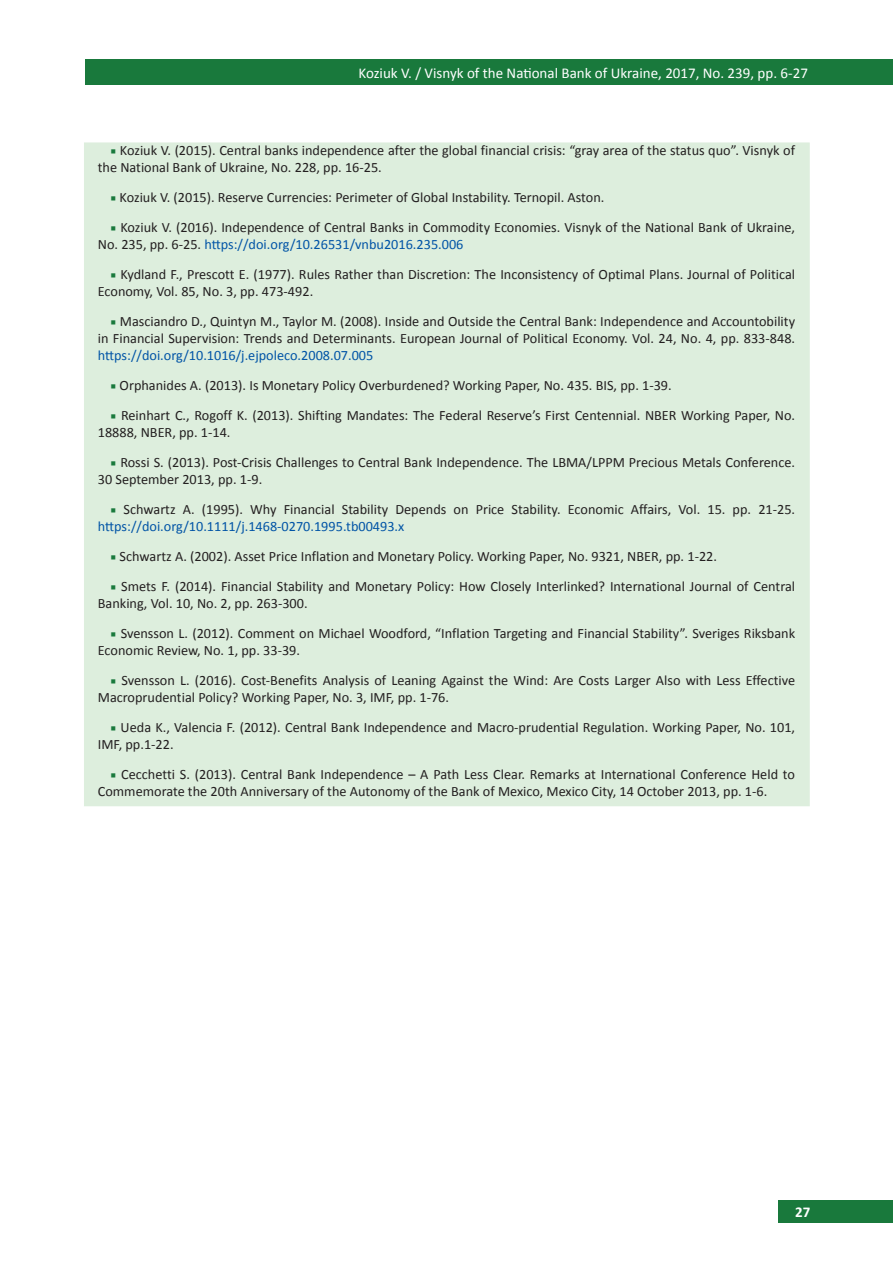
<style>
.page{position:relative;width:893px;height:1263px;background:#fff}
.page>*{position:absolute;margin:0;border:0;box-sizing:border-box;transform-origin:0 0}
.t1{font:15px "Calibri";color:#fff}
.t2{font:700 15px "Calibri";color:#fff}
.t3{font:14.25px/17.1px "Calibri";color:#231f20}
.t4{font:14.25px "Calibri";color:#0154a6}
.s1{font-family:"Minion Pro";color:#19793c}
.s2{color:#0154a6}
</style>
<div class="page">
<div style="left:778px;top:1200px;width:115px;height:23px;background:#19793c"></div>
<div style="left:85px;top:60px;width:808px;height:25px;background:#19793c"></div>
<div style="left:84px;top:142px;width:726px;height:664px;background:#ded"></div>
<p class="t1" style="left:358px;top:63px;width:451px">Koziuk V. / Visnyk of the National Bank of Ukraine, 2017, No. 239, pp. 6-27</p>
<p class="t3" style="left:98px;top:142px;width:699px;text-indent:13px"><span class="s1">■</span> Koziuk V. (2015). Central banks independence after the global financial crisis: “gray area of the status quo”. Visnyk of the National Bank of Ukraine, No. 228, pp. 16-25.</p>
<p class="t3" style="left:111px;top:189px;width:495px"><span class="s1">■</span> Koziuk V. (2015). Reserve Currencies: Perimeter of Global Instability. Ternopil. Aston.</p>
<p class="t3" style="left:98px;top:219px;width:699px;text-indent:13px"><span class="s1">■</span> Koziuk V. (2016). Independence of Central Banks in Commodity Economies. Visnyk of the National Bank of Ukraine,<br>No. 235, pp. 6-25. <span class="s2">https://doi.org/10.26531/vnbu2016.235.006</span></p>
<p class="t3" style="left:98px;top:266px;width:699px;text-indent:13px"><span class="s1">■</span> Kydland F., Prescott E. (1977). Rules Rather than Discretion: The Inconsistency of Optimal Plans. Journal of Political<br>Economy, Vol. 85, No. 3, рp. 473-492.</p>
<p class="t3" style="left:98px;top:313px;width:699px;text-align:right"><span class="s1">■</span> Masciandro D., Quintyn M., Taylor M. (2008). Inside and Outside the Central Bank: Independence and Accountobility in Financial Supervision: Trends and Determinants. European Journal of Political Economy. Vol. 24, No. 4, pp. 833-848.</p>
<p class="t4" style="left:98px;top:346px;width:277px">https://doi.org/10.1016/j.ejpoleco.2008.07.005</p>
<p class="t3" style="left:111px;top:377px;width:563px"><span class="s1">■</span> Orphanides A. (2013). Is Monetary Policy Overburdened? Working Paper, No. 435. BIS, pp. 1-39.</p>
<p class="t3" style="left:98px;top:407px;width:699px;text-indent:13px"><span class="s1">■</span> Reinhart C., Rogoff K. (2013). Shifting Mandates: The Federal Reserve’s First Centennial. NBER Working Paper, No.<br>18888, NBER, pp. 1-14.</p>
<p class="t3" style="left:98px;top:454px;width:699px;text-indent:13px"><span class="s1">■</span> Rossi S. (2013). Post-Crisis Challenges to Central Bank Independence. The LBMA/LPPM Precious Metals Conference.<br>30 September 2013, pp. 1-9.</p>
<p class="t3" style="left:98px;top:501px;width:699px;text-indent:13px"><span class="s1">■</span> Schwartz A. (1995). Why Financial Stability Depends on Price Stability. Economic Affairs, Vol. 15. pp. 21-25. <span class="s2">https://doi.org/10.1111/j.1468-0270.1995.tb00493.x</span></p>
<p class="t3" style="left:111px;top:548px;width:608px"><span class="s1">■</span> Schwartz A. (2002). Asset Price Inflation and Monetary Policy. Working Paper, No. 9321, NBER, pp. 1-22.</p>
<p class="t3" style="left:98px;top:577px;width:699px;text-indent:13px"><span class="s1">■</span> Smets F. (2014). Financial Stability and Monetary Policy: How Closely Interlinked? International Journal of Central<br>Banking, Vol. 10, No. 2, pp. 263-300.</p>
<p class="t3" style="left:98px;top:624px;width:699px;text-indent:13px"><span class="s1">■</span> Svensson L. (2012). Comment on Michael Woodford, “Inflation Targeting and Financial Stability”. Sveriges Riksbank<br>Economic Review, No. 1, pp. 33-39.</p>
<p class="t3" style="left:98px;top:671px;width:699px;text-indent:13px"><span class="s1">■</span> Svensson L. (2016). Cost-Benefits Analysis of Leaning Against the Wind: Are Costs Larger Also with Less Effective<br>Macroprudential Policy? Working Paper, No. 3, IMF, pp. 1-76.</p>
<p class="t3" style="left:98px;top:718px;width:699px;text-indent:13px"><span class="s1">■</span> Ueda K., Valencia F. (2012). Central Bank Independence and Macro-prudential Regulation. Working Paper, No. 101,<br>IMF, pp.1-22.</p>
<p class="t3" style="left:98px;top:765px;width:699px;text-indent:13px"><span class="s1">■</span> Сecchetti S. (2013). Central Bank Independence – A Path Less Clear. Remarks at International Conference Held to<br>Commemorate the 20th Anniversary of the Autonomy of the Bank of Mexico, Mexico City, 14 October 2013, pp. 1-6.</p>
<p class="t2" style="left:795px;top:1202px;width:17px">27</p>
</div>
